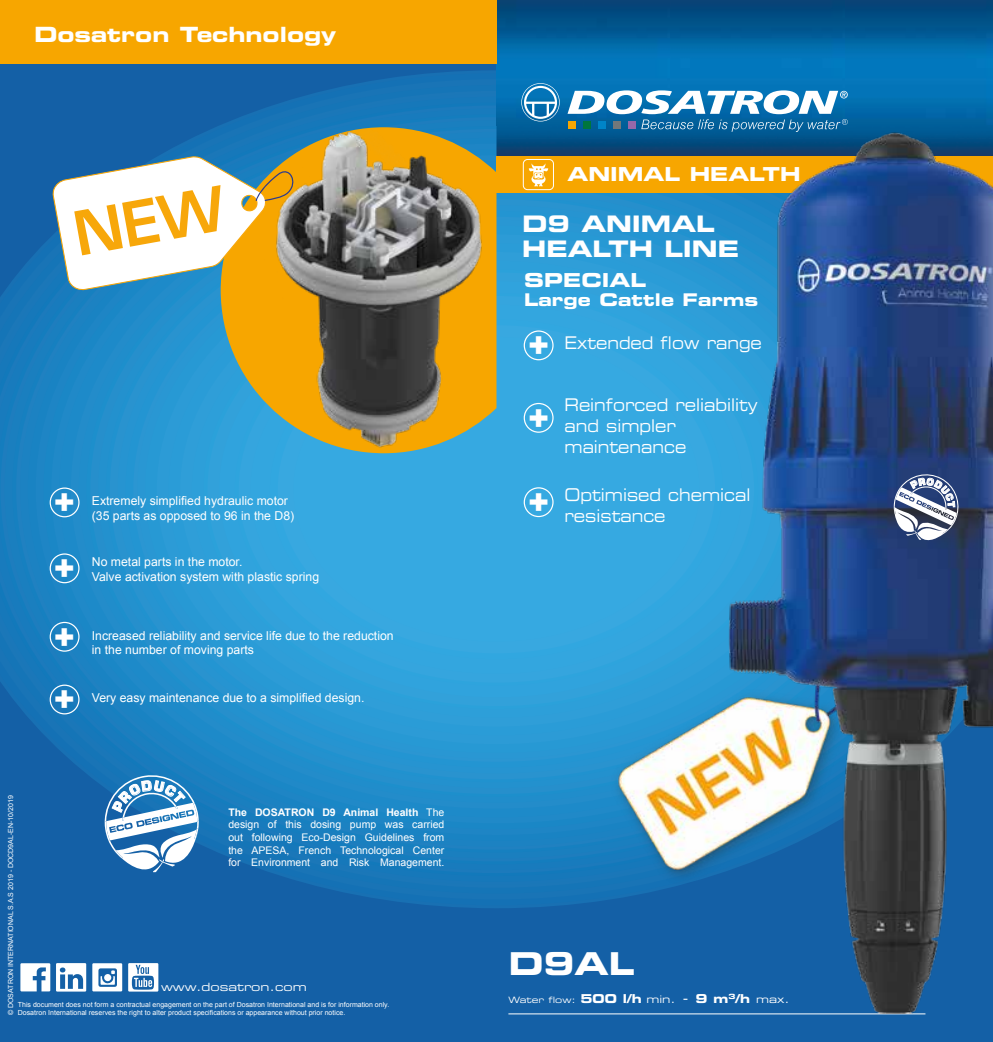
<style>
.page{position:relative;width:993px;height:1042px;background:#fff}
.page>*{position:absolute;margin:0;border:0;box-sizing:border-box;transform-origin:0 0}
.t1{font:900 33.25px/62.6px "Arial";color:#fff}
.t2{font:31.5px "Eurostile Bold Extended Two";color:#fff}
.t3{font:22.75px/24.5px "Eurostile Bold Extended Two";color:#fff}
.t4{font:21px "Eurostile Bold Extended Two";color:#fff}
.t5{font:19.25px "Eurostile Bold Extended Two";color:#fff}
.t6{font:17.5px/21px "Eurostile Extended Two";color:#fff;scale:.84 1}
.t7{font:17.5px "Eurostile Bold Extended Two";color:#fff}
.t8{font:12.25px/14.7px "Arial";color:#fff}
.t9{font:11.38px "Eurostile Extended Two";color:#fff}
.t10{font:10.5px/12.6px "Arial";color:#fff;text-align:justify}
.t11{font:8.75px "Eurostile Extended Two";color:#fff}
.t12{font:7px/8.4px "Arial";color:#fff}
.s1{font-weight:700}
.s2{font-family:"Eurostile Bold Extended Two";font-size:12.25px}
.s3{font-size:10.5px}
.s4{font-size:14px}
</style>
<div class="page">
<div style="left:0;top:0;width:992px;height:1042px;background:#1460a6"></div>
<svg style="left:0;top:114px;width:584px;height:750px;background:#238bc9"></svg>
<div style="left:313px;top:351px;width:366px;height:276px;background:#36a9e1;border-radius:50%"></div>
<img style="left:496px;top:0;width:496px;height:156px">
<div style="left:496px;top:156px;width:496px;height:37px;background:#f7a600"></div>
<svg style="left:521px;top:83px;width:38px;height:38px"></svg>
<svg style="left:567px;top:90px;width:280px;height:42px;background:#84b9d8"></svg>
<div style="left:567px;top:122px;width:8px;height:7px;background:#f7a600"></div>
<div style="left:583px;top:122px;width:7px;height:7px;background:#00763c"></div>
<div style="left:50px;top:487px;width:29px;height:30px;border:1px solid #fff;border-radius:50%"></div>
<div style="left:50px;top:622px;width:29px;height:30px;border:1px solid #fff;border-radius:50%"></div>
<div style="left:50px;top:684px;width:29px;height:30px;border:1px solid #fff;border-radius:50%"></div>
<div style="left:50px;top:553px;width:29px;height:30px;border:1px solid #fff;border-radius:50%"></div>
<div style="left:0;top:0;width:496px;height:63px;background:#f7a600"></div>
<hr style="left:508px;top:1013px;width:417px;height:1px;background:#fff">
<svg style="left:20px;top:963px;width:30px;height:28px"></svg>
<svg style="left:56px;top:963px;width:30px;height:28px"></svg>
<svg style="left:128px;top:963px;width:30px;height:28px"></svg>
<svg style="left:92px;top:963px;width:30px;height:28px"></svg>
<svg style="left:221px;top:127px;width:34px;height:326px;background:#729c87"></svg>
<img style="left:255px;top:127px;width:241px;height:326px">
<div style="left:523px;top:159px;width:30px;height:31px;border:1px solid #fff;border-radius:4px"></div>
<svg style="left:52px;top:156px;width:242px;height:135px;background:#ccc8a8"></svg>
<svg style="left:528px;top:163px;width:20px;height:23px"></svg>
<div style="left:523px;top:330px;width:30px;height:30px;border:1px solid #fff;border-radius:50%"></div>
<div style="left:523px;top:403px;width:30px;height:30px;border:1px solid #fff;border-radius:50%"></div>
<div style="left:523px;top:487px;width:30px;height:30px;border:1px solid #fff;border-radius:50%"></div>
<img style="left:584px;top:105px;width:408px;height:908px">
<svg style="left:105px;top:772px;width:94px;height:101px"></svg>
<svg style="left:893px;top:470px;width:67px;height:75px;background:#677697"></svg>
<h3 class="t4" style="left:34px;top:20px;width:304px">Dosatron Technology</h3>
<h1 class="t1" style="left:54px;top:470px;width:23px">+</h1>
<h1 class="t1" style="left:54px;top:536px;width:23px">+</h1>
<h1 class="t1" style="left:54px;top:604px;width:23px">+ +</h1>
<h3 class="t8" style="left:92px;top:493px;width:198px">Extremely simplified hydraulic motor</h3>
<h3 class="t8" style="left:92px;top:508px;width:204px">(35 parts as opposed to 96 in the D8)</h3>
<h3 class="t8" style="left:92px;top:554px;width:229px">No metal parts in the motor.<br>Valve activation system with plastic spring</h3>
<h3 class="t8" style="left:92px;top:628px;width:303px">Increased reliability and service life due to the reduction in the number of moving parts</h3>
<h3 class="t8" style="left:92px;top:690px;width:274px">Very easy maintenance due to a simplified design.</h3>
<p class="t12" style="left:6px;top:1015px;width:221px;rotate:-90deg">© DOSATRON INTERNATIONAL S.A.S 2019 - DOCD9AL-EN-10/2019</p>
<h3 class="t10" style="left:228px;top:806px;width:217px"><span class="s1">The DOSATRON D9 Animal Health</span> The design of this dosing pump was carried out following Eco-Design Guidelines from the APESA, French Technological Center for Environment and Risk Management.</h3>
<h3 class="t9" style="left:161px;top:979px;width:147px">www.dosatron.com</h3>
<p class="t12" style="left:18px;top:1000px;width:373px">This document does not form a contractual engagement on the part of Dosatron International and is for information only.<br>Dosatron International reserves the right to alter product specifications or appearance without prior notice.</p>
<h3 class="t5" style="left:567px;top:160px;width:234px">ANIMAL HEALTH</h3>
<h3 class="t3" style="left:522px;top:211px;width:218px">D9 ANIMAL<br>HEALTH LINE</h3>
<h3 class="t5" style="left:524px;top:266px;width:123px">SPECIAL</h3>
<h3 class="t7" style="left:524px;top:287px;width:235px">Large Cattle Farms</h3>
<h1 class="t1" style="left:527px;top:308px;width:23px;line-height:72.5px">+ +</h1>
<h1 class="t1" style="left:527px;top:470px;width:23px">+</h1>
<h3 class="t6" style="left:564px;top:331px;width:236px">Extended flow range</h3>
<h3 class="t6" style="left:564px;top:394px;width:231px">Reinforced reliability and simpler maintenance</h3>
<h3 class="t6" style="left:564px;top:484px;width:223px">Optimised chemical resistance</h3>
<h2 class="t2" style="left:508px;top:942px;width:128px">D9AL</h2>
<p class="t11" style="left:508px;top:994px;width:282px">Water flow: <span class="s2">500 l/h</span> <span class="s3">min.</span> <span class="s4">-</span> <span class="s2">9 m</span><sup>3</sup><span class="s2">/h</span> <span class="s3">max.</span></p>
</div>
